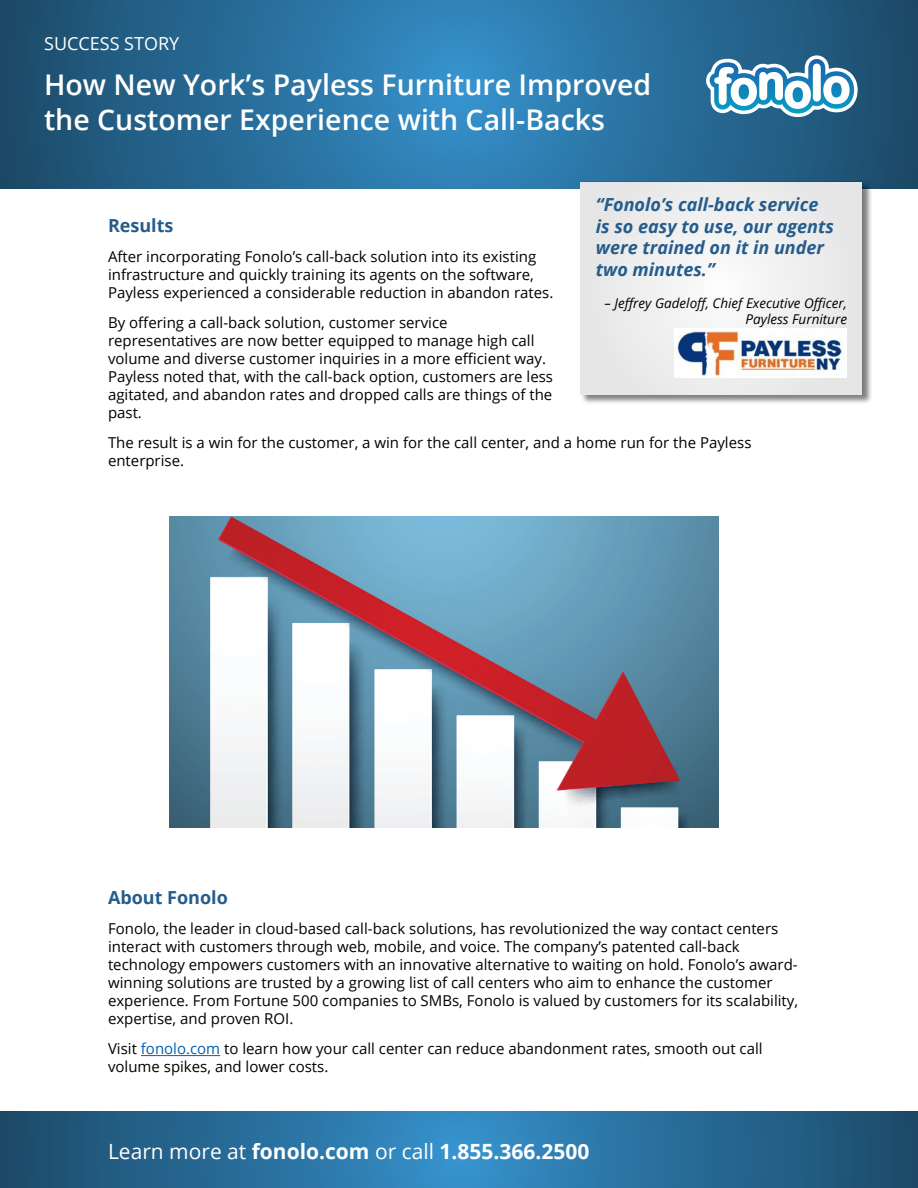
<style>
.page{position:relative;width:918px;height:1188px;background:#fff}
.page>*{position:absolute;margin:0;border:0;box-sizing:border-box;transform-origin:0 0}
.t1{font:600 28.5px/34.2px "Open Sans";color:#fff}
.t2{font:700 21px "Open Sans";color:#fff}
.t3{font:italic 700 18px/21.6px "Open Sans";color:#255c8c}
.t4{font:700 18px "Open Sans";color:#255c8c}
.t5{font:18px "Open Sans";color:#fff}
.t6{font:15px/18px "Open Sans";color:#000}
.t7{font:italic 13.5px/16.2px "Open Sans";color:#000;text-align:right}
.s1{color:#0060b4}
.s2{font-weight:400}
</style>
<div class="page">
<svg style="left:0;top:1111px;width:918px;height:77px;background:#286c98"></svg>
<svg style="left:0;top:0;width:918px;height:188px;background:#286b97"></svg>
<svg style="left:706px;top:54px;width:153px;height:63px"></svg>
<hr style="left:141px;top:1055px;width:79px;height:1px;background:#0060b4">
<div style="left:581px;top:182px;width:292px;height:223px;background:#000;opacity:.5"></div>
<div style="left:580px;top:182px;width:282px;height:212px;background:#ececed"></div>
<img style="left:675px;top:329px;width:172px;height:48px">
<img style="left:170px;top:516px;width:548px;height:312px">
<p class="t5" style="left:44px;top:31px;width:137px">SUCCESS STORY</p>
<h1 class="t1" style="left:44px;top:67px;width:609px">How New York’s Payless Furniture Improved the Customer Experience with Call-Backs</h1>
<p class="t3" style="left:596px;top:193px;width:240px">“Fonolo’s call-back service is so easy to use, our agents were trained on it in under two minutes.”</p>
<p class="t7" style="left:605px;top:295px;width:244px">– Jeffrey Gadeloff, Chief Executive Officer,<br>Payless Furniture</p>
<p class="t4" style="left:108px;top:213px;width:67px">Results</p>
<p class="t6" style="left:108px;top:248px;width:447px">After incorporating Fonolo’s call-back solution into its existing infrastructure and quickly training its agents on the software,<br>Payless experienced a considerable reduction in abandon rates.</p>
<p class="t6" style="left:108px;top:314px;width:447px">By offering a call-back solution, customer service representatives are now better equipped to manage high call volume and diverse customer inquiries in a more efficient way.<br>Payless noted that, with the call-back option, customers are less agitated, and abandon rates and dropped calls are things of the past.</p>
<p class="t6" style="left:108px;top:434px;width:645px">The result is a win for the customer, a win for the call center, and a home run for the Payless enterprise.</p>
<p class="t4" style="left:108px;top:885px;width:121px">About Fonolo</p>
<p class="t6" style="left:108px;top:920px;width:692px">Fonolo, the leader in cloud-based call-back solutions, has revolutionized the way contact centers interact with customers through web, mobile, and voice. The company’s patented call-back technology empowers customers with an innovative alternative to waiting on hold. Fonolo’s award&shy;winning solutions are trusted by a growing list of call centers who aim to enhance the customer experience. From Fortune 500 companies to SMBs, Fonolo is valued by customers for its scalability, expertise, and proven ROI.</p>
<p class="t6" style="left:108px;top:1040px;width:656px">Visit <span class="s1">fonolo.com</span> to learn how your call center can reduce abandonment rates, smooth out call volume spikes, and lower costs.</p>
<h2 class="t2" style="left:108px;top:1136px;width:483px"><span class="s2">Learn more at</span> fonolo.com <span class="s2">or call</span> 1.855.366.2500</h2>
</div>
